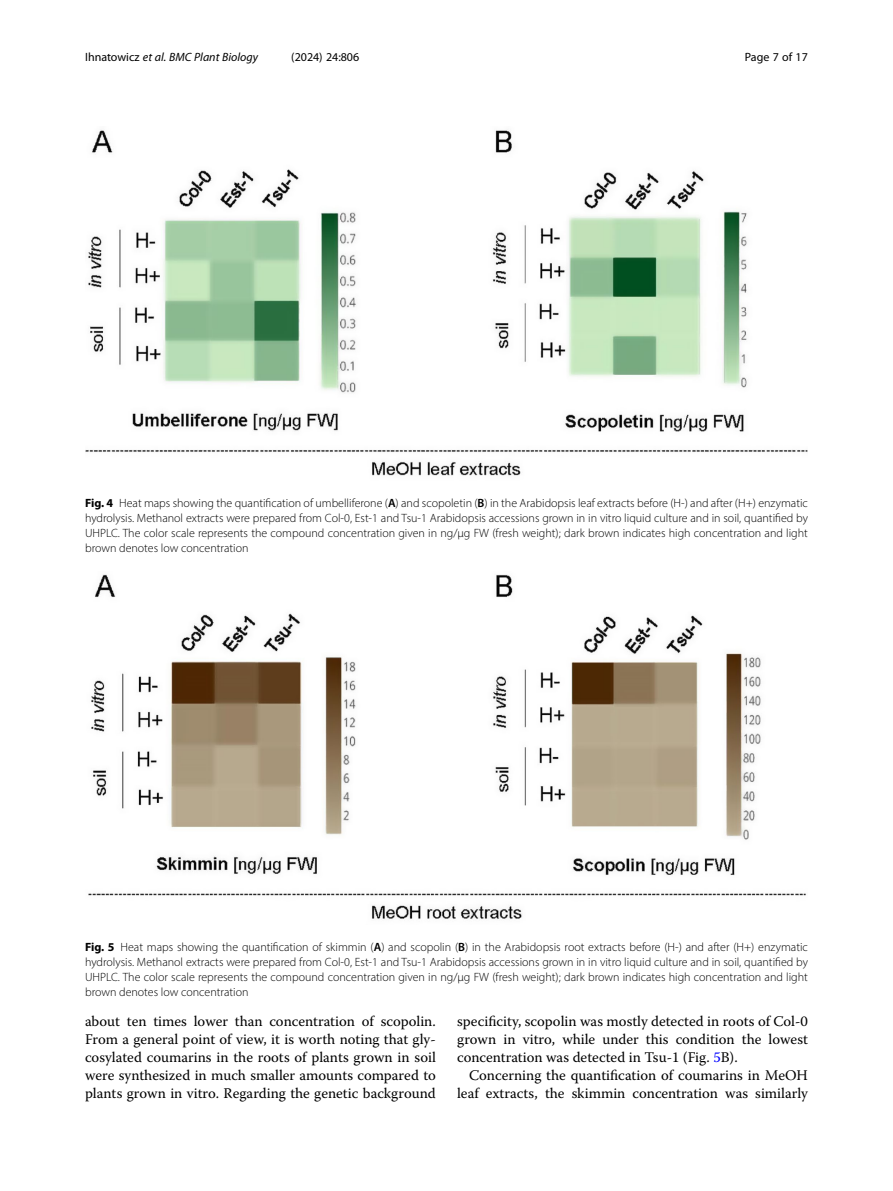
<style>
.page{position:relative;width:893px;height:1191px;background:#fff}
.page>*{position:absolute;margin:0;border:0;box-sizing:border-box;transform-origin:0 0}
.Body_Text{font:14.7px/18px "Warnock Pro";color:#000;text-align:justify}
.Body_Text_Indent{font:14.7px/18px "Warnock Pro";color:#000;text-align:right}
.Figure_Caption{font:300 12px/15px "Myriad Pro";color:#000;text-align:justify}
.t1{font:italic 12px "Myriad Pro";color:#000}
.t2{font:12px "Myriad Pro";color:#000}
.s1{font-style:normal}
.s2{font-weight:700}
.s3{font-weight:600}
.s4{color:#00f}
</style>
<div class="page">
<img style="left:88px;top:574px;width:718px;height:345px">
<img style="left:85px;top:130px;width:723px;height:346px">
<p class="t1" style="left:85px;top:50px;width:175px"><span class="s1">Ihnatowicz</span> et al. BMC Plant Biology</p>
<p class="t2" style="left:291px;top:50px;width:70px">(2024) 24:806</p>
<p class="t2" style="left:745px;top:50px;width:65px">Page 7 of 17</p>
<p class="Figure_Caption" style="left:85px;top:496px;width:724px"><span class="s2">Fig. 4</span> Heat maps showing the quantification of umbelliferone (<span class="s3">A</span>) and scopoletin (<span class="s3">B</span>) in the Arabidopsis leaf extracts before (H-) and after (H+) enzymatic hydrolysis. Methanol extracts were prepared from Col-0, Est-1 and Tsu-1 Arabidopsis accessions grown in in vitro liquid culture and in soil, quantified by UHPLC. The color scale represents the compound concentration given in ng/µg FW (fresh weight); dark brown indicates high concentration and light brown denotes low concentration</p>
<p class="Figure_Caption" style="left:85px;top:939px;width:724px"><span class="s2">Fig. 5</span> Heat maps showing the quantification of skimmin (<span class="s3">A</span>) and scopolin (<span class="s3">B</span>) in the Arabidopsis root extracts before (H-) and after (H+) enzymatic hydrolysis. Methanol extracts were prepared from Col-0, Est-1 and Tsu-1 Arabidopsis accessions grown in in vitro liquid culture and in soil, quantified by UHPLC. The color scale represents the compound concentration given in ng/µg FW (fresh weight); dark brown indicates high concentration and light brown denotes low concentration</p>
<p class="Body_Text" style="left:85px;top:1012px;width:352px">about ten times lower than concentration of scopolin.<br>From a general point of view, it is worth noting that gly&shy;cosylated coumarins in the roots of plants grown in soil were synthesized in much smaller amounts compared to plants grown in vitro. Regarding the genetic background</p>
<p class="Body_Text" style="left:457px;top:1012px;width:352px">specificity, scopolin was mostly detected in roots of Col-0 grown in vitro, while under this condition the lowest concentration was detected in Tsu-1 (Fig. <span class="s4">5</span>B).</p>
<p class="Body_Text_Indent" style="left:457px;top:1066px;width:352px">Concerning the quantification of coumarins in MeOH leaf extracts, the skimmin concentration was similarly</p>
</div>
